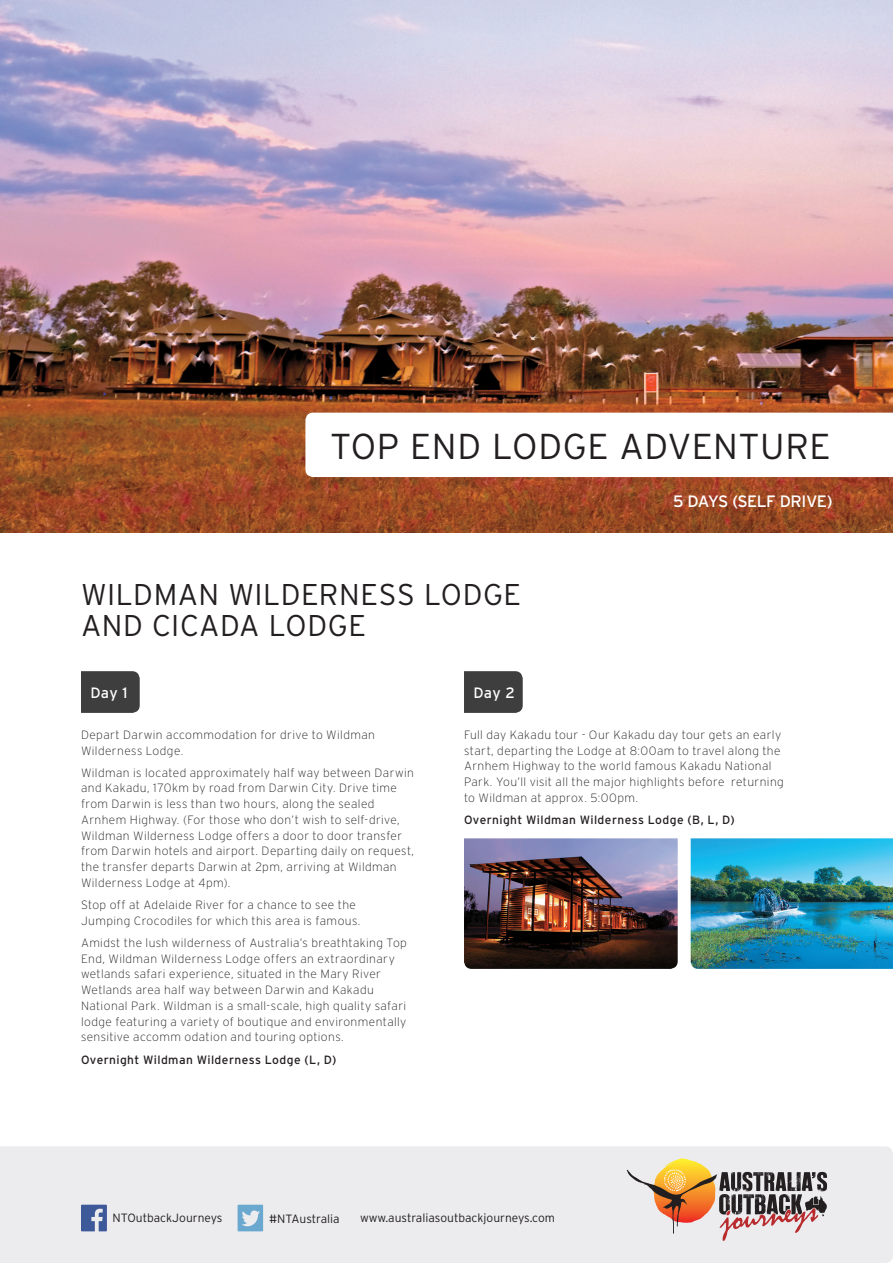
<style>
.page{position:relative;width:893px;height:1263px;background:#fff}
.page>*{position:absolute;margin:0;border:0;box-sizing:border-box;transform-origin:0 0}
.company_name{font:300 36px "Interstate";letter-spacing:.015em;color:#231f20}
.strap{font:300 30px/30.8px "Interstate";letter-spacing:.02em;color:#231f20}
.strap-2{font:16.5px "Interstate";letter-spacing:-.03em;color:#fff}
.t1{font:15px "Interstate";letter-spacing:.02em;color:#fff}
.body{font:200 12px/15.8px "Interstate";letter-spacing:.035em;color:#231f20}
.body-2{font:12px "Interstate";letter-spacing:.035em;color:#231f20}
.t2{font:300 12px "Interstate";color:#231f20}
</style>
<div class="page">
<div style="left:0;top:1146px;width:893px;height:117px;background:#ececee"></div>
<svg style="left:627px;top:1158px;width:200px;height:83px;background:#c6b1a2"></svg>
<svg style="left:81px;top:1205px;width:26px;height:26px"></svg>
<svg style="left:238px;top:1205px;width:25px;height:26px"></svg>
<img style="left:0;top:0;width:893px;height:533px">
<svg style="left:305px;top:413px;width:588px;height:64px"></svg>
<div style="left:81px;top:671px;width:59px;height:42px;background:#3e3e3f"></div>
<div style="left:464px;top:671px;width:59px;height:42px;background:#3e3e3f"></div>
<img style="left:691px;top:838px;width:202px;height:131px">
<img style="left:464px;top:838px;width:214px;height:131px">
<p class="company_name" style="left:330px;top:426px;width:502px">TOP END LODGE ADVENTURE</p>
<p class="strap-2" style="left:673px;top:492px;width:161px">5 DAYS (SELF DRIVE)</p>
<p class="strap" style="left:81px;top:579px;width:442px">WILDMAN WILDERNESS LODGE<br>AND CICADA LODGE</p>
<p class="t1" style="left:90px;top:684px;width:39px">Day 1</p>
<p class="t1" style="left:473px;top:684px;width:43px">Day 2</p>
<p class="body" style="left:81px;top:727px;width:295px">Depart Darwin accommodation for drive to Wildman<br>Wilderness Lodge.</p>
<p class="body" style="left:81px;top:765px;width:335px">Wildman is located approximately half way between Darwin and Kakadu, 170km by road from Darwin City. Drive time from Darwin is less than two hours, along the sealed Arnhem Highway. (For those who don’t wish to self-drive, Wildman Wilderness Lodge offers a door to door transfer from Darwin hotels and airport. Departing daily on request, the transfer departs Darwin at 2pm, arriving at Wildman Wilderness Lodge at 4pm).</p>
<p class="body" style="left:81px;top:897px;width:281px">Stop off at Adelaide River for a chance to see the<br>Jumping Crocodiles for which this area is famous.</p>
<p class="body" style="left:81px;top:935px;width:327px">Amidst the lush wilderness of Australia’s breathtaking Top End, Wildman Wilderness Lodge offers an extraordinary wetlands safari experience, situated in the Mary River Wetlands area half way between Darwin and Kakadu National Park. Wildman is a small-scale, high quality safari lodge featuring a variety of boutique and environmentally sensitive accomm odation and touring options.</p>
<p class="body-2" style="left:81px;top:1053px;width:257px">Overnight Wildman Wilderness Lodge (L, D)</p>
<p class="body" style="left:464px;top:727px;width:321px">Full day Kakadu tour - Our Kakadu day tour gets an early start, departing the Lodge at 8:00am to travel along the Arnhem Highway to the world famous Kakadu National Park. You’ll visit all the major highlights before returning to Wildman at approx. 5:00pm.</p>
<p class="body-2" style="left:464px;top:813px;width:272px">Overnight Wildman Wilderness Lodge (B, L, D)</p>
<p class="t2" style="left:112px;top:1211px;width:111px">NTOutbackJourneys</p>
<p class="t2" style="left:269px;top:1212px;width:72px">#NTAustralia</p>
<p class="t2" style="left:360px;top:1211px;width:196px">www.australiasoutbackjourneys.com</p>
</div>
